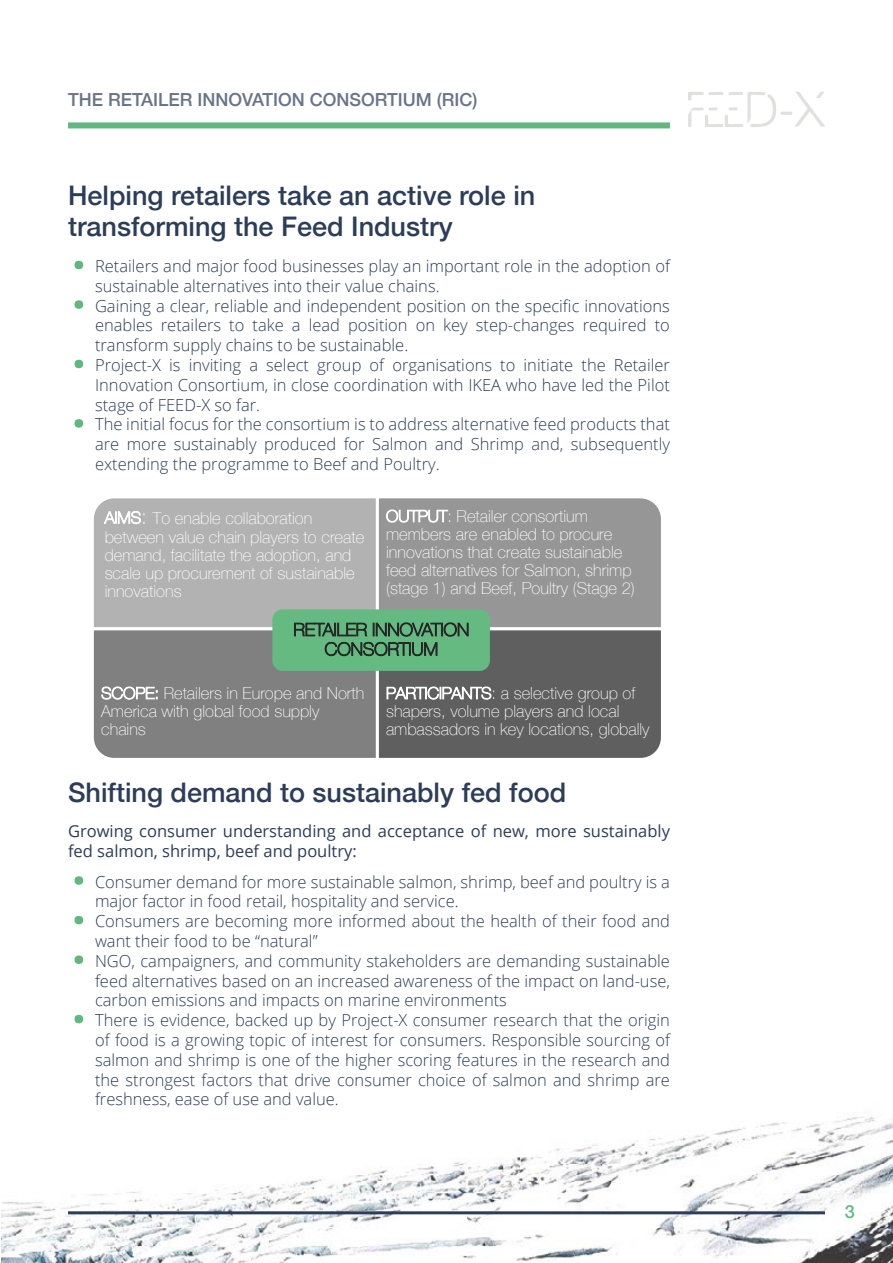
<style>
.page{position:relative;width:893px;height:1263px;background:#fff}
.page>*{position:absolute;margin:0;border:0;box-sizing:border-box;transform-origin:0 0}
.heading_2{font:500 27px/31.5px "Helvetica Neue";color:#2b3d58}
.t1{font:500 18px "Helvetica Neue";color:#687588}
.t2{font:500 18px "Helvetica Neue";color:#61b87f}
.t3{font:100 17.7px/19.5px "Helvetica Neue";color:#262626;text-align:center}
.t4{font:300 16.5px/19.8px "Open Sans";color:#2b3d58;text-align:justify}
.t5{font:100 16.5px/18px "Helvetica Neue";color:#fff}
.body{font:16.5px/19.8px "Open Sans";color:#2b3d58}
.s1{font-size:48px;color:#61b87f}
.s2{font-size:16.2px}
.s3{font-size:21px}
</style>
<div class="page">
<img style="left:1px;top:1116px;width:892px;height:147px">
<div style="left:68px;top:122px;width:602px;height:6px;background:#61b87f"></div>
<hr style="left:68px;top:1211px;width:757px;height:3px;background:#2b3d58">
<svg style="left:688px;top:91px;width:137px;height:36px"></svg>
<svg style="left:93px;top:498px;width:568px;height:260px;background:#8d8d8d"></svg>
<div style="left:272px;top:609px;width:218px;height:62px;background:#64ba81;border-radius:10px"></div>
<p class="t1" style="left:68px;top:85px;width:411px">THE RETAILER INNOVATION CONSORTIUM (RIC)</p>
<p class="heading_2" style="left:68px;top:177px;width:469px">Helping retailers take an active role in transforming the Feed Industry</p>
<p class="t4" style="left:95px;top:256px;width:576px;text-indent:-27px"><span class="s1">•</span> Retailers and major food businesses play an important role in the adoption of sustainable alternatives into their value chains.</p>
<p class="t4" style="left:95px;top:295px;width:576px;text-indent:-27px"><span class="s1">•</span> Gaining a clear, reliable and independent position on the specific innovations enables retailers to take a lead position on key step-changes required to transform supply chains to be sustainable.</p>
<p class="t4" style="left:95px;top:355px;width:576px;text-indent:-27px"><span class="s1">•</span> Project-X is inviting a select group of organisations to initiate the Retailer Innovation Consortium, in close coordination with IKEA who have led the Pilot stage of FEED-X so far.</p>
<p class="t4" style="left:95px;top:414px;width:576px;text-indent:-27px"><span class="s1">•</span> The initial focus for the consortium is to address alternative feed products that are more sustainably produced for Salmon and Shrimp and, subsequently extending the programme to Beef and Poultry.</p>
<p class="t5" style="left:105px;top:507px;width:261px;line-height:19.5px"><span class="s2">AIMS</span><span class="s3">:</span> To enable collaboration between value chain players to create</p>
<p class="t5" style="left:105px;top:546px;width:252px">demand, facilitate the adoption, and scale up procurement of sustainable innovations</p>
<p class="t5" style="left:386px;top:507px;width:250px"><span class="s2">OUTPUT</span>: Retailer consortium members are enabled to procure innovations that create sustainable feed alternatives for Salmon, shrimp (stage 1) and Beef, Poultry (Stage 2)</p>
<p class="t3" style="left:293px;top:619px;width:177px">RETAILER INNOVATION<br>CONSORTIUM</p>
<p class="t5" style="left:101px;top:684px;width:265px"><span class="s2">SCOPE:</span> Retailers in Europe and North<br>America with global food supply chains</p>
<p class="t5" style="left:386px;top:684px;width:265px"><span class="s2">PARTICIPANTS</span>: a selective group of shapers, volume players and local ambassadors in key locations, globally</p>
<p class="heading_2" style="left:68px;top:774px;width:500px">Shifting demand to sustainably fed food</p>
<p class="body" style="left:68px;top:821px;width:603px">Growing consumer understanding and acceptance of new, more sustainably fed salmon, shrimp, beef and poultry:</p>
<p class="t4" style="left:95px;top:871px;width:576px;text-indent:-27px"><span class="s1">•</span> Consumer demand for more sustainable salmon, shrimp, beef and poultry is a major factor in food retail, hospitality and service.</p>
<p class="t4" style="left:95px;top:911px;width:576px;text-indent:-27px"><span class="s1">•</span> Consumers are becoming more informed about the health of their food and want their food to be “natural”</p>
<p class="t4" style="left:95px;top:950px;width:576px;text-indent:-27px"><span class="s1">•</span> NGO, campaigners, and community stakeholders are demanding sustainable feed alternatives based on an increased awareness of the impact on land-use, carbon emissions and impacts on marine environments</p>
<p class="t4" style="left:95px;top:1010px;width:576px;text-indent:-27px"><span class="s1">•</span> There is evidence, backed up by Project-X consumer research that the origin of food is a growing topic of interest for consumers. Responsible sourcing of salmon and shrimp is one of the higher scoring features in the research and the strongest factors that drive consumer choice of salmon and shrimp are freshness, ease of use and value.</p>
<p class="t2" style="left:845px;top:1197px;width:12px">3</p>
</div>
